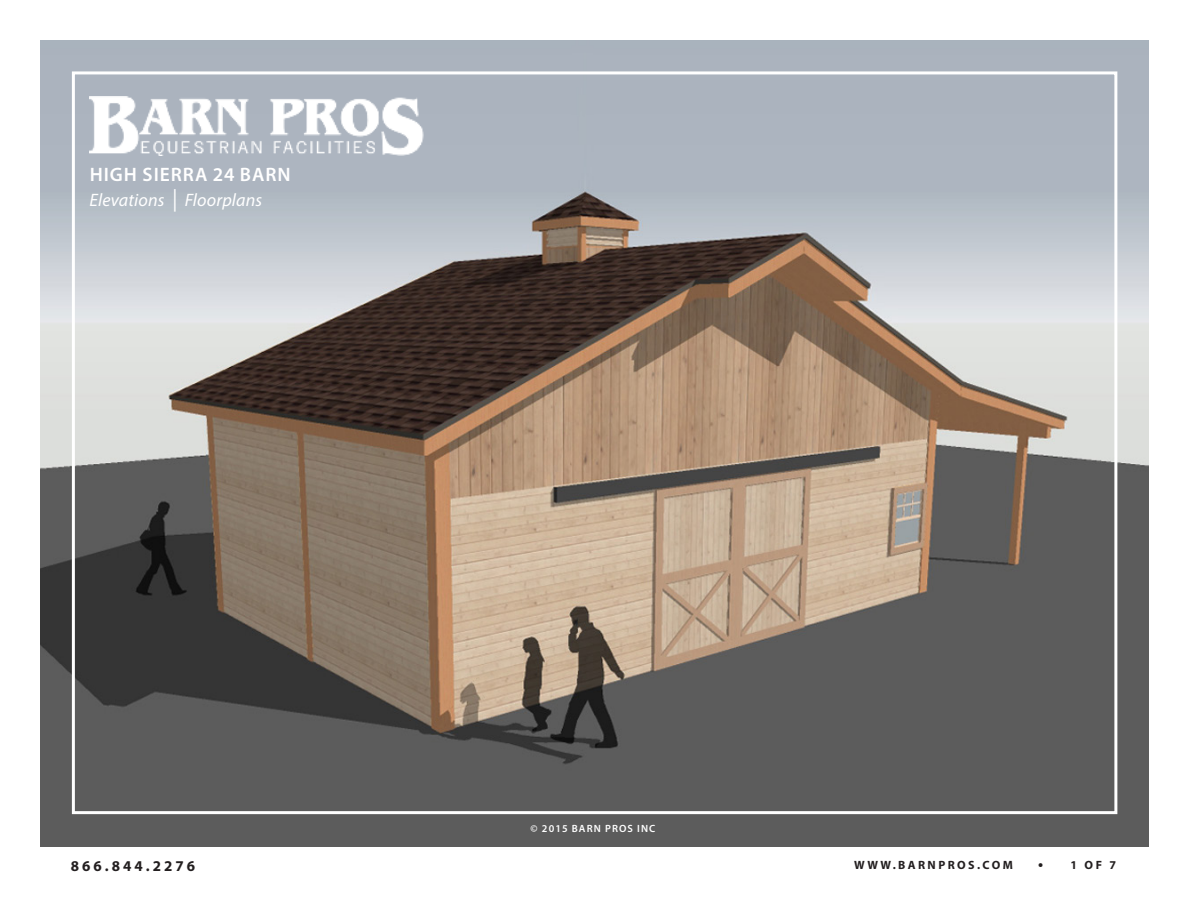
<style>
.page{position:relative;width:1188px;height:918px;background:#fff}
.page>*{position:absolute;margin:0;border:0;box-sizing:border-box;transform-origin:0 0}
.t1{font:600 19.5px "Myriad Pro";letter-spacing:.05em;color:#fff}
.t2{font:italic 18px "Myriad Pro";letter-spacing:.01em;color:#fff}
.t3{font:700 15px "Myriad Pro";letter-spacing:.2em;color:#231f20}
.t4{font:700 12px "Myriad Pro";letter-spacing:.2em;color:#231f20}
.t5{font:600 10.5px "Myriad Pro";letter-spacing:.1em;color:#fff}
.s1{font-size:22.5px}
.s2{font-size:15px}
</style>
<div class="page">
<img style="left:40px;top:40px;width:1109px;height:806px">
<img style="left:89px;top:97px;width:335px;height:58px">
<p class="t1" style="left:90px;top:162px;width:202px">HIGH SIERRA 24 BARN</p>
<p class="t2" style="left:90px;top:189px;width:174px">Elevations <span class="s1">|</span> Floorplans</p>
<p class="t3" style="left:71px;top:856px;width:126px">866.844.2276</p>
<p class="t5" style="left:531px;top:822px;width:126px">© 2015 BARN PROS INC</p>
<p class="t4" style="left:854px;top:857px;width:160px">WWW.BARNPROS.COM</p>
<p class="t4" style="left:1038px;top:857px;width:79px"><span class="s2">•</span> 1 OF 7</p>
</div>
